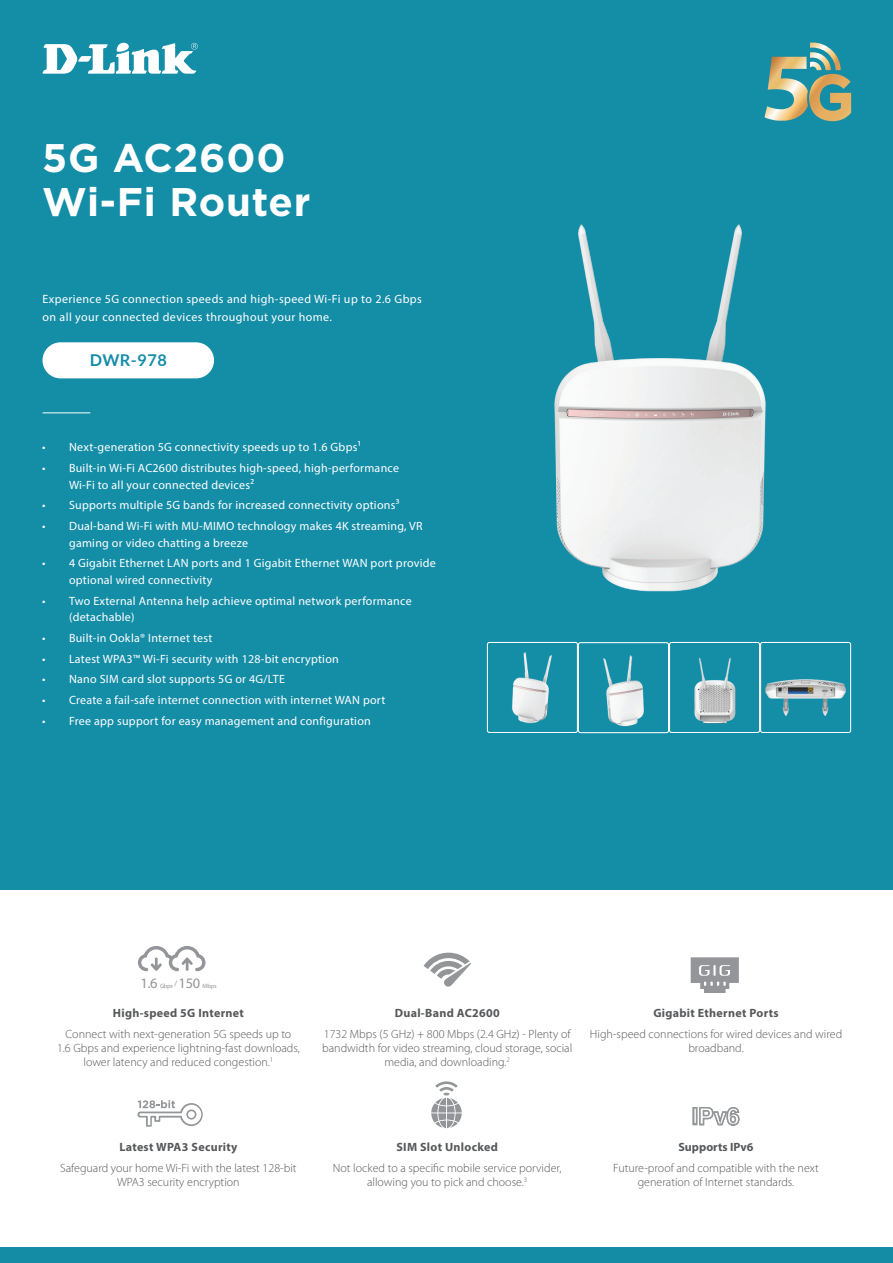
<style>
.page{position:relative;width:893px;height:1263px;background:#fff}
.page>*{position:absolute;margin:0;border:0;box-sizing:border-box;transform-origin:0 0}
.t1{font:700 39.9px/44.4px "Gotham";letter-spacing:.02em;color:#fff}
.t2{font:700 16.35px "Lato";letter-spacing:.03em;color:#148ca6}
.t3{font:14.4px "Myriad Pro";color:#939598}
.t4{font:12px/16.5px "Myriad Pro";letter-spacing:.02em;color:#fff}
.t5{font:300 12px/14.4px "Myriad Pro";color:#57585a;text-align:center}
.t6{font:700 12px "Myriad Pro";letter-spacing:.025em;color:#57585a}
.t7{font:700 12px "Myriad Pro";color:#57585a}
.t8{font:6.15px "Myriad Pro";letter-spacing:-.025em;color:#939598}
.s1{font-size:14.4px}
</style>
<div class="page">
<div style="left:0;top:1248px;width:893px;height:15px;background:#148ca6"></div>
<div style="left:0;top:0;width:893px;height:889px;background:#148da7"></div>
<svg style="left:42px;top:42px;width:156px;height:32px"></svg>
<svg style="left:137px;top:1100px;width:66px;height:27px"></svg>
<img style="left:554px;top:224px;width:212px;height:368px">
<img style="left:512px;top:652px;width:40px;height:72px">
<div style="left:487px;top:642px;width:91px;height:91px;border:1px solid #fff;border-radius:2px"></div>
<img style="left:603px;top:655px;width:41px;height:72px">
<div style="left:578px;top:642px;width:91px;height:91px;border:1px solid #fff;border-radius:2px"></div>
<img style="left:694px;top:657px;width:42px;height:67px">
<div style="left:669px;top:642px;width:91px;height:91px;border:1px solid #fff;border-radius:2px"></div>
<img style="left:765px;top:679px;width:81px;height:37px">
<div style="left:760px;top:642px;width:91px;height:91px;border:1px solid #fff;border-radius:2px"></div>
<svg style="left:764px;top:43px;width:87px;height:78px"></svg>
<svg style="left:138px;top:946px;width:68px;height:25px"></svg>
<svg style="left:424px;top:953px;width:47px;height:34px"></svg>
<svg style="left:690px;top:957px;width:49px;height:36px"></svg>
<svg style="left:692px;top:1107px;width:5px;height:18px"></svg>
<div style="left:693px;top:1107px;width:4px;height:17px;border:2px solid #939598"></div>
<svg style="left:699px;top:1107px;width:41px;height:19px"></svg>
<hr style="left:43px;top:412px;width:47px;height:1px;background:#fff">
<div style="left:43px;top:342px;width:171px;height:36px;background:#fff;border-radius:18px"></div>
<svg style="left:431px;top:1081px;width:31px;height:47px"></svg>
<h1 class="t1" style="left:42px;top:134px;width:270px">5G AC2600<br>Wi-Fi Router</h1>
<p class="t4" style="left:43px;top:289px;width:381px;line-height:18px">Experience 5G connection speeds and high-speed Wi-Fi up to 2.6 Gbps on all your connected devices throughout your home.</p>
<h2 class="t2" style="left:90px;top:348px;width:79px">DWR-978</h2>
<p class="t4" style="left:42px;top:439px;width:320px">• Next-generation 5G connectivity speeds up to 1.6 Gbps1</p>
<p class="t4" style="left:69px;top:459px;width:332px;text-indent:-27px">• Built-in Wi-Fi AC2600 distributes high-speed, high-performance<br>Wi-Fi to all your connected devices2</p>
<p class="t4" style="left:42px;top:497px;width:359px">• Supports multiple 5G bands for increased connectivity options3</p>
<p class="t4" style="left:69px;top:517px;width:355px;text-indent:-27px">• Dual-band Wi-Fi with MU-MIMO technology makes 4K streaming, VR gaming or video chatting a breeze</p>
<p class="t4" style="left:69px;top:555px;width:368px;text-indent:-27px">• 4 Gigabit Ethernet LAN ports and 1 Gigabit Ethernet WAN port provide optional wired connectivity</p>
<p class="t4" style="left:69px;top:592px;width:344px;text-indent:-27px">• Two External Antenna help achieve optimal network performance (detachable)</p>
<p class="t4" style="left:42px;top:629px;width:172px">• Built-in Ookla® Internet test</p>
<p class="t4" style="left:42px;top:650px;width:298px">• Latest WPA3™ Wi-Fi security with 128-bit encryption</p>
<p class="t4" style="left:42px;top:671px;width:244px">• Nano SIM card slot supports 5G or 4G/LTE</p>
<p class="t4" style="left:42px;top:691px;width:345px">• Create a fail-safe internet connection with internet WAN port</p>
<p class="t4" style="left:42px;top:712px;width:330px">• Free app support for easy management and configuration</p>
<p class="t3" style="left:141px;top:974px;width:19px">1.6</p>
<p class="t8" style="left:160px;top:982px;width:58px">Gbps <sup>/</sup> <span class="s1">150</span> Mbps</p>
<p class="t6" style="left:113px;top:1005px;width:133px">High-speed 5G Internet</p>
<p class="t6" style="left:395px;top:1005px;width:106px">Dual-Band AC2600</p>
<p class="t6" style="left:653px;top:1005px;width:127px">Gigabit Ethernet Ports</p>
<p class="t5" style="left:57px;top:1026px;width:244px">Connect with next-generation 5G speeds up to<br>1.6 Gbps and experience lightning-fast downloads, lower latency and reduced congestion.<sup>1</sup></p>
<p class="t5" style="left:322px;top:1026px;width:251px">1732 Mbps (5 GHz) + 800 Mbps (2.4 GHz) - Plenty of bandwidth for video streaming, cloud storage, social media, and downloading.<sup>2</sup></p>
<p class="t5" style="left:590px;top:1026px;width:254px">High-speed connections for wired devices and wired broadband.</p>
<p class="t6" style="left:119px;top:1139px;width:120px">Latest WPA3 Security</p>
<p class="t6" style="left:396px;top:1139px;width:103px">SIM Slot Unlocked</p>
<p class="t7" style="left:678px;top:1139px;width:77px">Supports IPv6</p>
<p class="t5" style="left:60px;top:1161px;width:238px">Safeguard your home Wi-Fi with the latest 128-bit<br>WPA3 security encryption</p>
<p class="t5" style="left:333px;top:1161px;width:230px">Not locked to a specific mobile service porvider, allowing you to pick and choose.<sup>3</sup></p>
<p class="t5" style="left:613px;top:1161px;width:207px">Future-proof and compatible with the next generation of Internet standards.</p>
</div>
